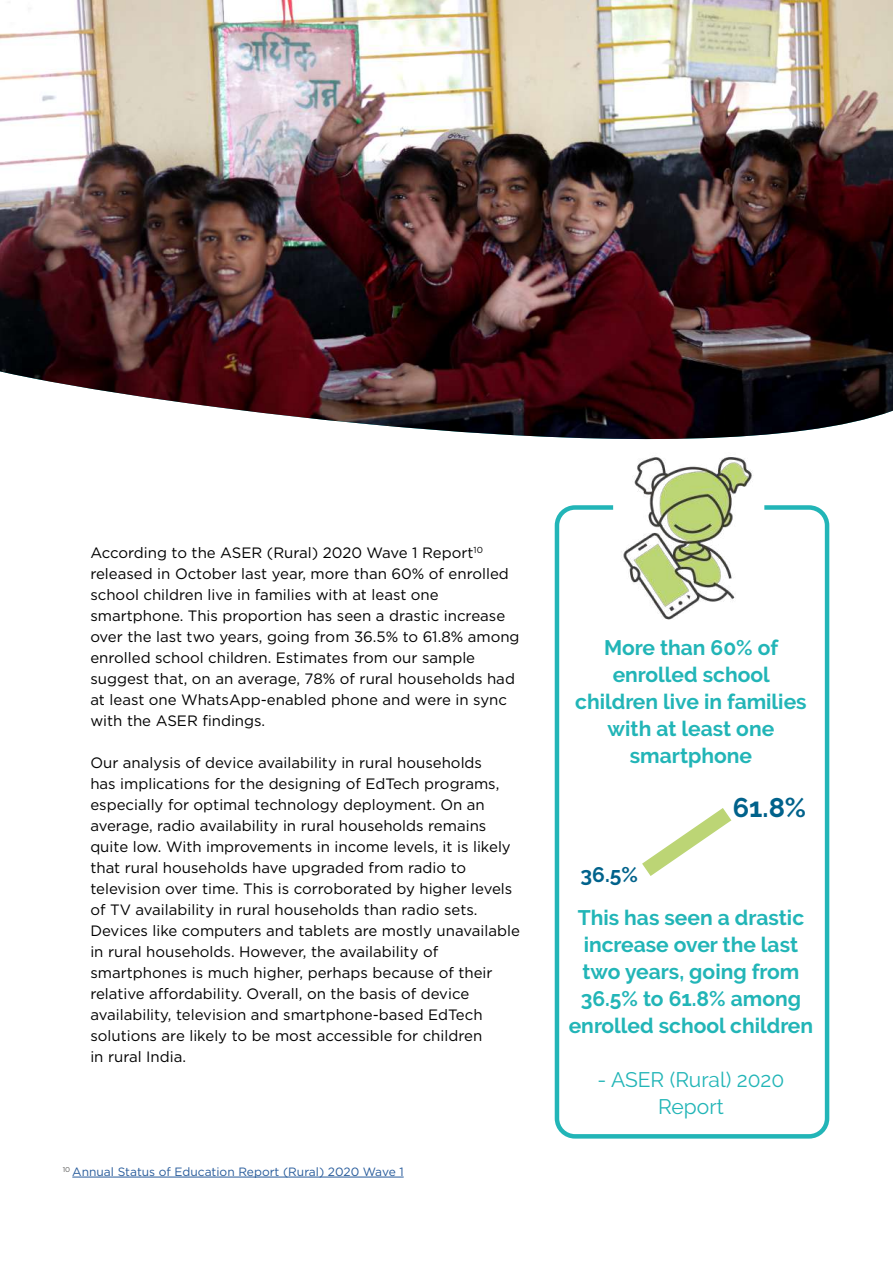
<style>
.page{position:relative;width:893px;height:1263px;background:#fff}
.page>*{position:absolute;margin:0;border:0;box-sizing:border-box;transform-origin:0 0}
.t1{font:700 27px "Raleway";color:#00628b}
.t2{font:700 21px/27px "Raleway";color:#22b5b7;text-align:center}
.t3{font:21px/27px "Raleway";color:#22b5b7;text-align:center}
.t4{font:700 21px "Raleway";color:#00628b}
.t5{font:15px/21px "Gotham";color:#000}
.t6{font:12px "Gotham";color:#275b9b}
</style>
<div class="page">
<div style="left:555px;top:505px;width:274px;height:633px;border:4px solid #22b5b7;border-radius:18px"></div>
<img style="left:621px;top:515px;width:114px;height:105px">
<svg style="left:642px;top:808px;width:90px;height:68px"></svg>
<svg style="left:557px;top:457px;width:270px;height:58px"></svg>
<img style="left:0;top:0;width:893px;height:440px">
<svg style="left:72px;top:1176px;width:332px;height:1px"></svg>
<hr style="left:72px;top:1177px;width:332px;height:1px;background:#275b9b">
<p class="t5" style="left:90px;top:542px;width:431px">According to the ASER (Rural) 2020 Wave 1 Report<sup>10 </sup>released in October last year, more than 60% of enrolled school children live in families with at least one smartphone. This proportion has seen a drastic increase over the last two years, going from 36.5% to 61.8% among enrolled school children. Estimates from our sample suggest that, on an average, 78% of rural households had at least one WhatsApp-enabled phone and were in sync with the ASER findings.</p>
<p class="t5" style="left:90px;top:752px;width:431px">Our analysis of device availability in rural households<br>has implications for the designing of EdTech programs, especially for optimal technology deployment. On an average, radio availability in rural households remains quite low. With improvements in income levels, it is likely that rural households have upgraded from radio to television over time. This is corroborated by higher levels of TV availability in rural households than radio sets.<br>Devices like computers and tablets are mostly unavailable in rural households. However, the availability of smartphones is much higher, perhaps because of their relative affordability. Overall, on the basis of device availability, television and smartphone-based EdTech solutions are likely to be most accessible for children<br>in rural India.</p>
<p class="t6" style="left:63px;top:1164px;width:342px"><sup>10</sup> Annual Status of Education Report (Rural) 2020 Wave 1</p>
<h2 class="t2" style="left:575px;top:634px;width:233px">More than 60% of enrolled school children live in families with at least one smartphone</h2>
<h2 class="t4" style="left:581px;top:863px;width:59px">36.5%</h2>
<h1 class="t1" style="left:733px;top:792px;width:75px">61.8%</h1>
<h2 class="t2" style="left:569px;top:904px;width:246px">This has seen a drastic increase over the last two years, going from<br>36.5% to 61.8% among enrolled school children</h2>
<h2 class="t3" style="left:598px;top:1066px;width:188px">- ASER (Rural) 2020<br>Report</h2>
</div>
